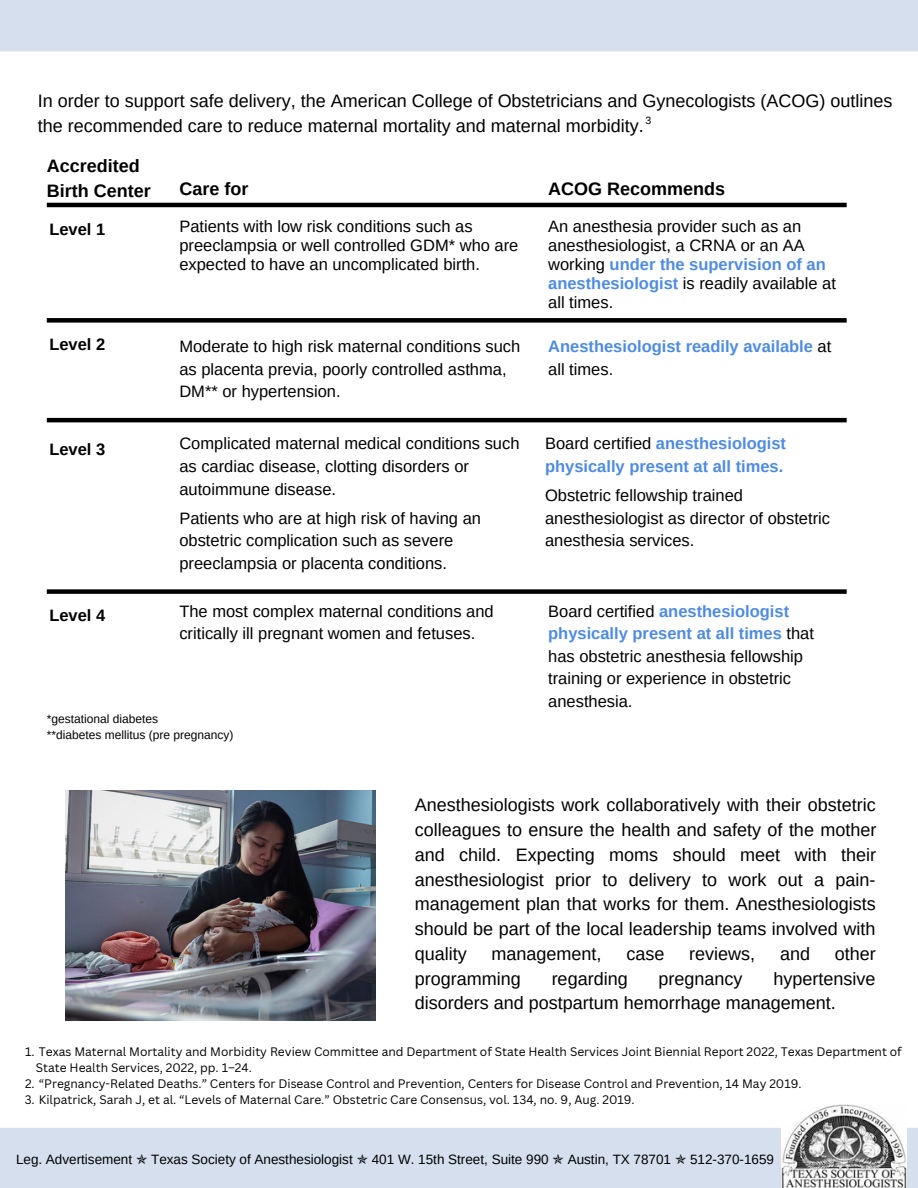
<style>
.page{position:relative;width:918px;height:1188px;background:#fff}
.page>*{position:absolute;margin:0;border:0;box-sizing:border-box;transform-origin:0 0}
.t1{font:18px/24.8px "Arimo";color:#000}
.t2{font:700 18px/24.8px "Arimo";color:#000}
.t3{font:16.5px/22.5px "Arimo";color:#000}
.t4{font:700 16.5px/22.5px "Arimo";color:#4e8be2}
.t5{font:700 16.5px "Arimo";color:#000}
.t6{font:13.5px "Arimo";color:#000}
.t7{font:12px/16px "Canva Sans";color:#000}
.t8{font:12px/16px "Arimo";color:#000}
.t9{font:10.5px "Arimo";color:#000}
.s1{font-weight:700;color:#4e8be2}
.s2{font-weight:400;color:#000}
.s3{font-family:"DejaVu Sans"}
</style>
<div class="page">
<div style="left:0;top:1128px;width:918px;height:60px;background:#d5dfed"></div>
<img style="left:782px;top:1105px;width:124px;height:83px">
<div style="left:0;top:0;width:918px;height:51px;background:#d5dfed"></div>
<img style="left:65px;top:791px;width:311px;height:229px">
<hr style="left:47px;top:203px;width:800px;height:4px;background:#000">
<div style="left:47px;top:318px;width:800px;height:5px;background:#000"></div>
<hr style="left:47px;top:418px;width:800px;height:4px;background:#000">
<div style="left:47px;top:589px;width:800px;height:5px;background:#000"></div>
<p class="t1" style="left:38px;top:88px;width:856px">In order to support safe delivery, the American College of Obstetricians and Gynecologists (ACOG) outlines the recommended care to reduce maternal mortality and maternal morbidity.</p>
<p class="t2" style="left:47px;top:153px;width:105px">Accredited<br>Birth Center</p>
<p class="t9" style="left:646px;top:115px;width:7px">3</p>
<p class="t2" style="left:179px;top:176px;width:70px">Care for</p>
<p class="t2" style="left:548px;top:176px;width:178px">ACOG Recommends</p>
<p class="t5" style="left:49px;top:220px;width:57px">Level 1</p>
<p class="t3" style="left:179px;top:217px;width:341px;line-height:19.2px">Patients with low risk conditions such as preeclampsia or well controlled GDM* who are expected to have an uncomplicated birth.</p>
<p class="t3" style="left:548px;top:217px;width:289px;line-height:19.2px">An anesthesia provider such as an anesthesiologist, a CRNA or an AA working <span class="s1">under the supervision of an anesthesiologist</span> is readily available at all times.</p>
<p class="t5" style="left:49px;top:335px;width:57px">Level 2</p>
<p class="t3" style="left:179px;top:335px;width:342px">Moderate to high risk maternal conditions such as placenta previa, poorly controlled asthma,<br>DM** or hypertension.</p>
<p class="t4" style="left:548px;top:335px;width:285px">Anesthesiologist readily available <span class="s2">at all times.</span></p>
<p class="t5" style="left:49px;top:440px;width:57px">Level 3</p>
<p class="t3" style="left:179px;top:432px;width:342px;line-height:23px">Complicated maternal medical conditions such as cardiac disease, clotting disorders or autoimmune disease.</p>
<p class="t3" style="left:179px;top:506px;width:303px;line-height:23px">Patients who are at high risk of having an obstetric complication such as severe preeclampsia or placenta conditions.</p>
<p class="t4" style="left:545px;top:432px;width:243px;line-height:23px"><span class="s2">Board certified</span> anesthesiologist physically present at all times.</p>
<p class="t3" style="left:545px;top:483px;width:287px;line-height:23px">Obstetric fellowship trained anesthesiologist as director of obstetric anesthesia services.</p>
<p class="t5" style="left:49px;top:607px;width:57px">Level 4</p>
<p class="t3" style="left:179px;top:600px;width:316px">The most complex maternal conditions and critically ill pregnant women and fetuses.</p>
<p class="t3" style="left:548px;top:600px;width:267px">Board certified <span class="s1">anesthesiologist physically present at all times</span> that has obstetric anesthesia fellowship training or experience in obstetric anesthesia.</p>
<p class="t8" style="left:47px;top:711px;width:188px">*gestational diabetes<br>**diabetes mellitus (pre pregnancy)</p>
<p class="t1" style="left:415px;top:793px;width:463px;text-align:justify">Anesthesiologists work collaboratively with their obstetric colleagues to ensure the health and safety of the mother and child. Expecting moms should meet with their anesthesiologist prior to delivery to work out a pain&shy;management plan that works for them. Anesthesiologists should be part of the local leadership teams involved with quality</p>
<p class="t1" style="left:492px;top:941px;width:112px">management,</p>
<p class="t1" style="left:626px;top:941px;width:40px">case</p>
<p class="t1" style="left:689px;top:941px;width:67px">reviews,</p>
<p class="t1" style="left:780px;top:941px;width:32px">and</p>
<p class="t1" style="left:835px;top:941px;width:43px">other</p>
<p class="t1" style="left:415px;top:966px;width:108px">programming</p>
<p class="t1" style="left:552px;top:966px;width:78px">regarding</p>
<p class="t1" style="left:659px;top:966px;width:86px">pregnancy</p>
<p class="t1" style="left:415px;top:966px;width:462px;text-indent:359px">hypertensive disorders and postpartum hemorrhage management.</p>
<p class="t7" style="left:36px;top:1044px;width:867px;text-indent:-11px">1. Texas Maternal Mortality and Morbidity Review Committee and Department of State Health Services Joint Biennial Report 2022, Texas Department of<br>State Health Services, 2022, pp. 1–24.</p>
<p class="t7" style="left:25px;top:1076px;width:778px">2. “Pregnancy-Related Deaths.” Centers for Disease Control and Prevention, Centers for Disease Control and Prevention, 14 May 2019.</p>
<p class="t7" style="left:25px;top:1092px;width:612px">3. Kilpatrick, Sarah J, et al. “Levels of Maternal Care.” Obstetric Care Consensus, vol. 134, no. 9, Aug. 2019.</p>
<p class="t6" style="left:16px;top:1152px;width:760px">Leg. Advertisement <span class="s3">✯</span> Texas Society of Anesthesiologist <span class="s3">✯</span> 401 W. 15th Street, Suite 990 <span class="s3">✯</span> Austin, TX 78701 <span class="s3">✯</span> 512-370-1659</p>
</div>
